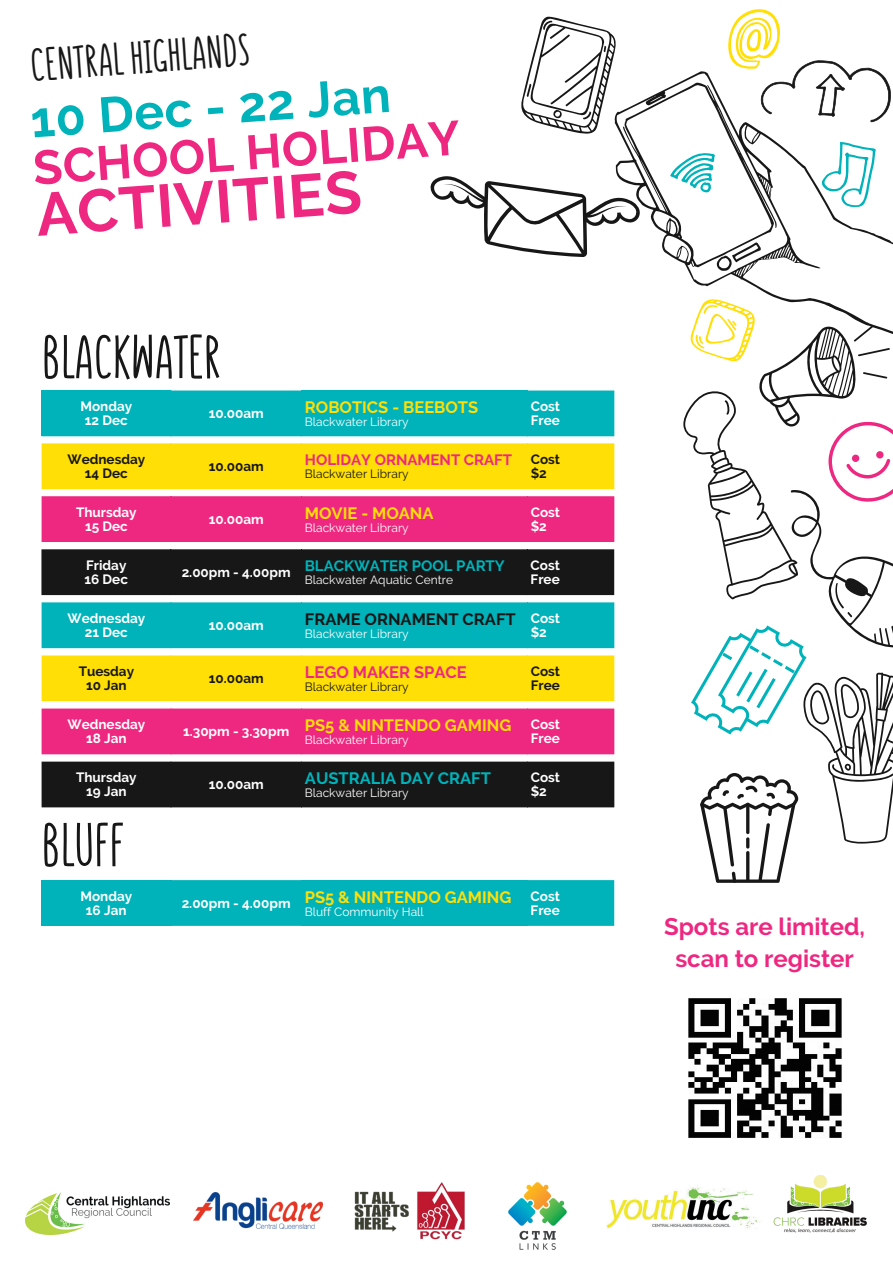
<style>
.page{position:relative;width:893px;height:1264px;background:#fff}
.page>*{position:absolute;margin:0;border:0;box-sizing:border-box;transform-origin:0 0}
.t1{font:700 60px "SUNN Line Free";color:#171717}
.t2{font:700 60px "Raleway";color:#ee2880}
.t3{font:700 49.35px "Raleway";color:#00b3ba}
.t4{font:700 47.85px "Raleway";color:#ee2880}
.t5{font:700 45px "SUNN Line Free";color:#171717}
.t6{font:700 24px/32.5px "Raleway";color:#ee2880;text-align:center}
.t7{font:700 16.5px "Raleway";color:#ffdf05}
.t8{font:700 16.5px "Raleway";color:#171717}
.t9{font:700 16.5px "Raleway";color:#00b3ba}
.t10{font:700 16.5px "Raleway";color:#ee2880}
.t11{font:700 15px "Raleway";color:#00b3ba}
.t12{font:700 15px "Raleway";color:#ee2880}
.t13{font:700 13.5px/14px "Raleway";color:#fff}
.t14{font:700 13.5px/14px "Raleway";color:#171717;text-align:center}
.t15{font:12px "Raleway";color:#fff}
.t16{font:12px "Raleway";color:#171717}
</style>
<div class="page">
<svg style="left:521px;top:17px;width:94px;height:117px"></svg>
<svg style="left:430px;top:176px;width:184px;height:81px"></svg>
<svg style="left:614px;top:71px;width:278px;height:228px"></svg>
<svg style="left:821px;top:142px;width:54px;height:65px"></svg>
<svg style="left:683px;top:299px;width:209px;height:583px"></svg>
<div style="left:171px;top:391px;width:443px;height:45px;background:#00b3ba"></div>
<div style="left:42px;top:443px;width:572px;height:46px;background:#ffdf05"></div>
<div style="left:42px;top:496px;width:572px;height:46px;background:#ee2880"></div>
<div style="left:42px;top:549px;width:572px;height:46px;background:#171717"></div>
<div style="left:42px;top:708px;width:572px;height:46px;background:#ee2880"></div>
<div style="left:42px;top:602px;width:572px;height:46px;background:#00b3ba"></div>
<div style="left:42px;top:762px;width:572px;height:45px;background:#171717"></div>
<div style="left:42px;top:655px;width:572px;height:46px;background:#ffdf05"></div>
<svg style="left:728px;top:9px;width:162px;height:113px"></svg>
<img style="left:773px;top:1175px;width:93px;height:58px">
<img style="left:193px;top:1192px;width:129px;height:36px">
<img style="left:354px;top:1182px;width:111px;height:58px">
<img style="left:508px;top:1182px;width:58px;height:66px">
<img style="left:606px;top:1185px;width:154px;height:44px">
<img style="left:26px;top:1192px;width:143px;height:42px">
<div style="left:301px;top:391px;width:226px;height:45px;background:#00b3ba"></div>
<div style="left:42px;top:391px;width:129px;height:45px;background:#00b3ba"></div>
<div style="left:171px;top:880px;width:443px;height:45px;background:#00b3ba"></div>
<div style="left:301px;top:880px;width:226px;height:45px;background:#00b3ba"></div>
<div style="left:42px;top:880px;width:129px;height:45px;background:#00b3ba"></div>
<img style="left:688px;top:998px;width:154px;height:140px">
<h3 class="t5" style="left:28px;top:33px;width:221px;rotate:-4deg">CENTRAL HIGHLANDS</h3>
<h2 class="t3" style="left:29px;top:91px;width:362px;rotate:-4deg">10 Dec - 22 Jan</h2>
<h3 class="t4" style="left:31px;top:140px;width:429px;rotate:-4deg">SCHOOL HOLIDAY</h3>
<h1 class="t2" style="left:34px;top:179px;width:327px;rotate:-4deg">ACTIVITIES</h1>
<h1 class="t1" style="left:42px;top:314px;width:181px">BLACKWATER</h1>
<p class="t13" style="left:80px;top:399px;width:53px;text-align:center">Monday<br>12 Dec</p>
<p class="t7" style="left:305px;top:398px;width:175px">ROBOTICS - BEEBOTS</p>
<p class="t15" style="left:305px;top:415px;width:105px">Blackwater Library</p>
<p class="t13" style="left:209px;top:406px;width:56px">10.00am</p>
<p class="t13" style="left:530px;top:399px;width:31px">Cost<br>Free</p>
<p class="t14" style="left:67px;top:452px;width:79px">Wednesday<br>14 Dec</p>
<p class="t14" style="left:209px;top:459px;width:56px">10.00am</p>
<p class="t12" style="left:305px;top:451px;width:209px">HOLIDAY ORNAMENT CRAFT</p>
<p class="t16" style="left:305px;top:467px;width:105px">Blackwater Library</p>
<p class="t14" style="left:530px;top:452px;width:31px;text-align:left">Cost $2</p>
<p class="t13" style="left:76px;top:505px;width:62px;text-align:center">Thursday<br>15 Dec</p>
<p class="t13" style="left:209px;top:512px;width:56px">10.00am</p>
<p class="t7" style="left:305px;top:503px;width:130px">MOVIE - MOANA</p>
<p class="t15" style="left:305px;top:520px;width:105px">Blackwater Library</p>
<p class="t13" style="left:530px;top:505px;width:31px">Cost $2</p>
<p class="t13" style="left:85px;top:558px;width:45px">Friday<br>16 Dec</p>
<p class="t11" style="left:182px;top:557px;width:324px"><sub>2.00pm</sub> <sub>-</sub> <sub>4.00pm</sub> BLACKWATER POOL PARTY</p>
<p class="t15" style="left:305px;top:572px;width:150px">Blackwater Aquatic Centre</p>
<p class="t13" style="left:530px;top:558px;width:31px">Cost<br>Free</p>
<p class="t13" style="left:67px;top:611px;width:79px;text-align:center">Wednesday<br>21 Dec</p>
<p class="t13" style="left:209px;top:618px;width:56px">10.00am</p>
<p class="t8" style="left:305px;top:609px;width:212px">FRAME ORNAMENT CRAFT</p>
<p class="t15" style="left:305px;top:627px;width:105px">Blackwater Library</p>
<p class="t13" style="left:530px;top:611px;width:31px">Cost $2</p>
<p class="t14" style="left:79px;top:664px;width:57px">Tuesday<br>10 Jan</p>
<p class="t14" style="left:209px;top:671px;width:56px">10.00am</p>
<p class="t10" style="left:305px;top:662px;width:163px">LEGO MAKER SPACE</p>
<p class="t16" style="left:305px;top:680px;width:105px">Blackwater Library</p>
<p class="t14" style="left:530px;top:664px;width:31px;text-align:left">Cost<br>Free</p>
<p class="t13" style="left:67px;top:717px;width:79px;text-align:center">Wednesday<br>18 Jan</p>
<p class="t7" style="left:183px;top:715px;width:330px"><sub>1.30pm</sub> <sub>-</sub> <sub>3.30pm</sub> PS5 &amp; NINTENDO GAMING</p>
<p class="t15" style="left:305px;top:733px;width:105px">Blackwater Library</p>
<p class="t13" style="left:530px;top:717px;width:31px">Cost<br>Free</p>
<p class="t13" style="left:76px;top:770px;width:62px;text-align:center">Thursday<br>19 Jan</p>
<p class="t13" style="left:209px;top:777px;width:56px">10.00am</p>
<p class="t9" style="left:305px;top:768px;width:187px">AUSTRALIA DAY CRAFT</p>
<p class="t15" style="left:305px;top:786px;width:105px">Blackwater Library</p>
<p class="t13" style="left:530px;top:770px;width:31px">Cost $2</p>
<h1 class="t1" style="left:42px;top:801px;width:84px">BLUFF</h1>
<p class="t13" style="left:80px;top:889px;width:53px;text-align:center">Monday<br>16 Jan</p>
<p class="t13" style="left:91px;top:903px;width:38px">2 Dec</p>
<p class="t7" style="left:305px;top:887px;width:208px">PS5 &amp; NINTENDO GAMING</p>
<p class="t15" style="left:305px;top:904px;width:120px">Bluff Community Hall</p>
<p class="t7" style="left:182px;top:887px;width:298px"><sub>2.00pm</sub> <sub>-</sub> <sub>4.00pm</sub> ROBOTICS - BEEBOTS</p>
<p class="t15" style="left:316px;top:904px;width:94px">ackwater Library</p>
<p class="t13" style="left:530px;top:889px;width:31px">Cost<br>Free</p>
<h3 class="t6" style="left:664px;top:910px;width:202px">Spots are limited, scan to register</h3>
</div>
